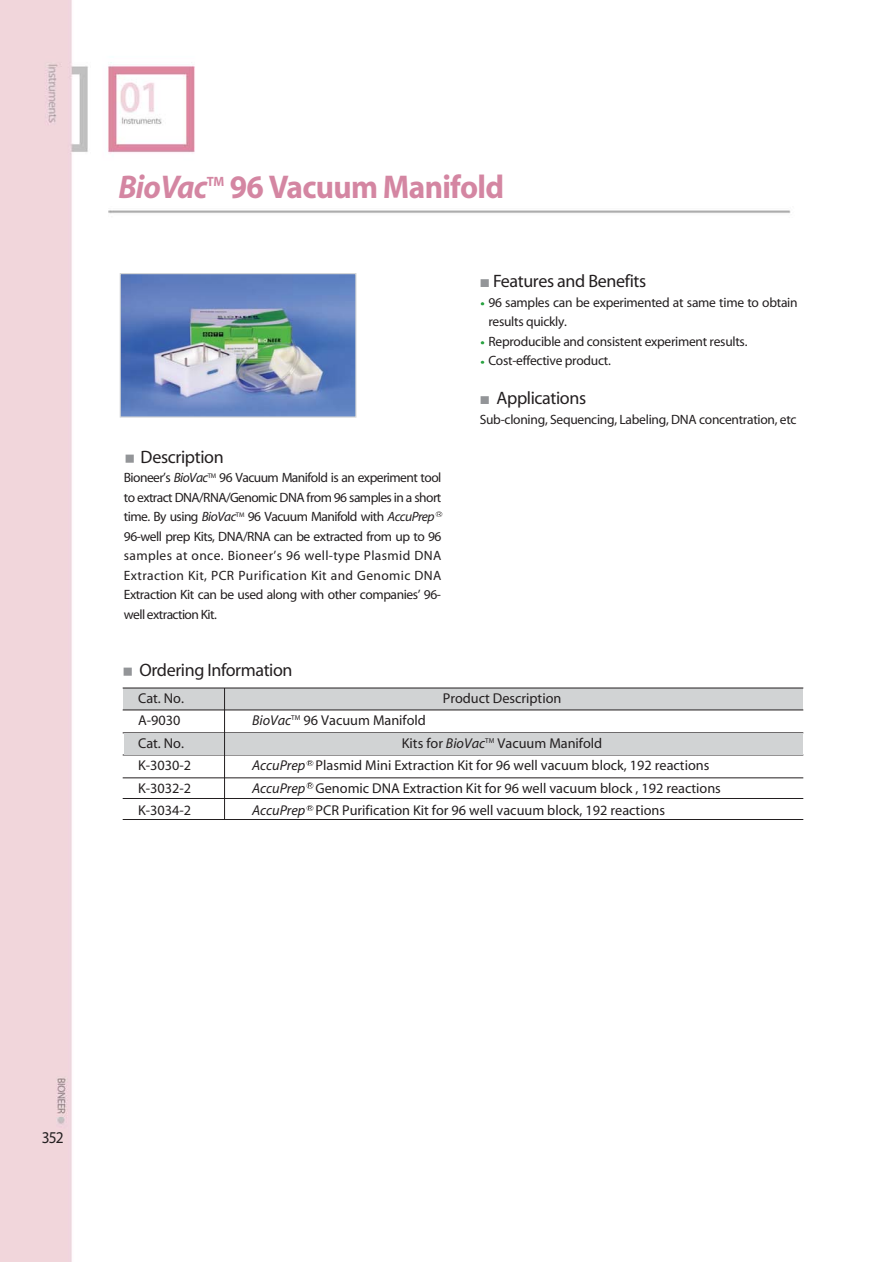
<style>
.page{position:relative;width:893px;height:1262px;background:#fff}
.page>*{position:absolute;margin:0;border:0;box-sizing:border-box;transform-origin:0 0}
.t1{font:700 33px "Myriad";letter-spacing:-.02em;color:#d486a2;scale:.95 1}
.t2{font:italic 700 33px "Myriad";letter-spacing:-.02em;color:#d486a2;scale:.95 1}
.t3{font:18px "Myriad";letter-spacing:-.02em;color:#231f20}
.t4{font:16.5px "Myriad";color:#231f20;scale:.93 1}
.t5{font:14.25px "Myriad";color:#231f20}
.t6{font:13.5px/19.5px "Myriad";letter-spacing:-.02em;color:#231f20}
.t7{font:700 13.5px "Myriad";color:#d486a2;scale:.95 1}
.s1{font-style:italic}
</style>
<div class="page">
<img style="left:0;top:0;width:804px;height:1261px">
<div style="left:123px;top:688px;width:679px;height:22px;background:#d1d3d4"></div>
<hr style="left:123px;top:709px;width:680px;height:1px;background:#231f20">
<hr style="left:123px;top:687px;width:680px;height:1px;background:#231f20">
<hr style="left:123px;top:798px;width:680px;height:1px;background:#231f20">
<hr style="left:123px;top:819px;width:680px;height:1px;background:#231f20">
<hr style="left:123px;top:732px;width:680px;height:1px;background:#231f20">
<hr style="left:123px;top:754px;width:680px;height:1px;background:#231f20">
<hr style="left:123px;top:777px;width:680px;height:1px;background:#231f20">
<img style="left:118px;top:658px;width:18px;height:23px">
<img style="left:120px;top:446px;width:18px;height:22px">
<svg style="left:435px;top:510px;width:7px;height:8px"></svg>
<img style="left:476px;top:270px;width:18px;height:22px">
<img style="left:476px;top:296px;width:13px;height:16px">
<img style="left:476px;top:334px;width:13px;height:17px">
<img style="left:476px;top:354px;width:13px;height:16px">
<img style="left:476px;top:387px;width:18px;height:23px">
<img style="left:122px;top:275px;width:232px;height:140px">
<div style="left:120px;top:273px;width:236px;height:144px;border:1px solid #d1d3d4"></div>
<div style="left:124px;top:733px;width:678px;height:22px;background:#d1d3d4"></div>
<svg style="left:306px;top:759px;width:8px;height:7px"></svg>
<svg style="left:306px;top:782px;width:8px;height:7px"></svg>
<svg style="left:306px;top:804px;width:8px;height:8px"></svg>
<hr style="left:224px;top:688px;width:1px;height:131px;background:#231f20">
<h1 class="t2" style="left:118px;top:175px;width:95px">BioVac</h1>
<p class="t7" style="left:207px;top:176px;width:20px">TM</p>
<h1 class="t1" style="left:230px;top:175px;width:290px">96 Vacuum Manifold</h1>
<h2 class="t3" style="left:141px;top:450px;width:84px">Description</h2>
<p class="t6" style="left:124px;top:469px;width:319px">Bioneer’s <span class="s1">BioVac</span><sup>TM</sup> 96 Vacuum Manifold is an experiment tool to extract DNA/RNA/Genomic DNA from 96 samples in a short time. By using <span class="s1">BioVac</span><sup>TM</sup> 96 Vacuum Manifold with <span class="s1">AccuPrep </span>96-well prep Kits, DNA/RNA can be extracted from up to 96 samples at once. Bioneer’s 96 well-type Plasmid DNA Extraction Kit, PCR Purification Kit and Genomic DNA Extraction Kit can be used along with other companies’ 96- well extraction Kit.</p>
<h2 class="t3" style="left:139px;top:663px;width:155px">Ordering Information</h2>
<h2 class="t3" style="left:493px;top:274px;width:155px">Features and Benefits</h2>
<p class="t6" style="left:488px;top:293px;width:311px">96 samples can be experimented at same time to obtain results quickly.<br>Reproducible and consistent experiment results.<br>Cost-effective product.</p>
<h2 class="t3" style="left:496px;top:391px;width:91px">Applications</h2>
<p class="t6" style="left:479px;top:410px;width:318px">Sub-cloning, Sequencing, Labeling, DNA concentration, etc</p>
<p class="t5" style="left:138px;top:692px;width:47px">Cat. No.</p>
<p class="t5" style="left:443px;top:692px;width:120px">Product Description</p>
<p class="t5" style="left:138px;top:715px;width:44px">A-9030</p>
<p class="t5" style="left:252px;top:715px;width:175px"><span class="s1">BioVac</span><sup>TM</sup> 96 Vacuum Manifold</p>
<p class="t5" style="left:138px;top:737px;width:47px">Cat. No.</p>
<p class="t5" style="left:402px;top:737px;width:202px">Kits for <span class="s1">BioVac</span><sup>TM</sup> Vacuum Manifold</p>
<p class="t5" style="left:138px;top:760px;width:55px">K-3030-2</p>
<p class="t5" style="left:252px;top:760px;width:459px"><span class="s1">AccuPrep</span> Plasmid Mini Extraction Kit for 96 well vacuum block, 192 reactions</p>
<p class="t5" style="left:138px;top:782px;width:55px">K-3032-2</p>
<p class="t5" style="left:252px;top:782px;width:470px"><span class="s1">AccuPrep</span> Genomic DNA Extraction Kit for 96 well vacuum block , 192 reactions</p>
<p class="t5" style="left:138px;top:805px;width:55px">K-3034-2</p>
<p class="t5" style="left:252px;top:805px;width:414px"><span class="s1">AccuPrep</span> PCR Purification Kit for 96 well vacuum block, 192 reactions</p>
<p class="t4" style="left:42px;top:1131px;width:25px">352</p>
</div>
